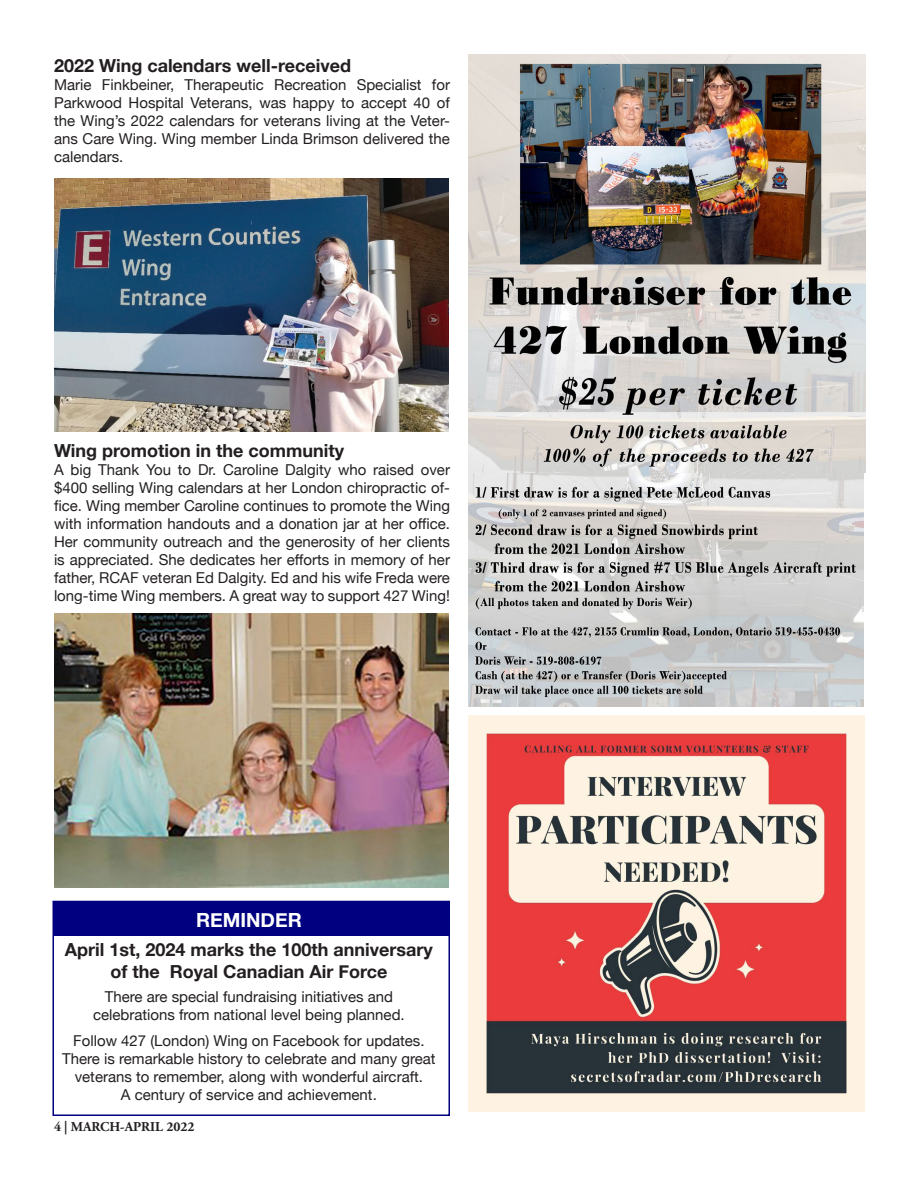
<style>
.page{position:relative;width:918px;height:1188px;background:#fff}
.page>*{position:absolute;margin:0;border:0;box-sizing:border-box;transform-origin:0 0}
.t1{font:700 19.5px "Helvetica Neue";color:#fff}
.t2{font:700 18px/22.5px "Helvetica Neue";color:#231f20;text-align:center}
.t3{font:15px/18px "Helvetica Neue";color:#231f20;text-align:justify}
.t4{font:700 13.5px "Adobe Garamond Pro";color:#231f20}
</style>
<div class="page">
<div style="left:53px;top:901px;width:396px;height:35px;background:#000080"></div>
<img style="left:468px;top:54px;width:398px;height:418px">
<div style="left:52px;top:901px;width:398px;height:215px;border:2px solid #000080"></div>
<img style="left:54px;top:178px;width:395px;height:254px">
<img style="left:54px;top:613px;width:395px;height:274px">
<img style="left:468px;top:473px;width:396px;height:234px">
<img style="left:468px;top:716px;width:396px;height:396px">
<p class="t2" style="left:54px;top:54px;width:299px">2022 Wing calendars well-received</p>
<p class="t3" style="left:54px;top:76px;width:398px">Marie Finkbeiner, Therapeutic Recreation Specialist for Parkwood Hospital Veterans, was happy to accept 40 of the Wing’s 2022 calendars for veterans living at the Veter&shy;ans Care Wing. Wing member Linda Brimson delivered the calendars.</p>
<p class="t2" style="left:54px;top:440px;width:292px">Wing promotion in the community</p>
<p class="t3" style="left:54px;top:462px;width:398px">A big Thank You to Dr. Caroline Dalgity who raised over $400 selling Wing calendars at her London chiropractic of&shy;fice. Wing member Caroline continues to promote the Wing with information handouts and a donation jar at her office.<br>Her community outreach and the generosity of her clients is appreciated. She dedicates her efforts in memory of her father, RCAF veteran Ed Dalgity. Ed and his wife Freda were long-time Wing members. A great way to support 427 Wing!</p>
<p class="t1" style="left:196px;top:905px;width:107px">REMINDER</p>
<p class="t2" style="left:65px;top:938px;width:370px">April 1st, 2024 marks the 100th anniversary of the Royal Canadian Air Force</p>
<p class="t3" style="left:93px;top:989px;width:313px;text-align:center">There are special fundraising initiatives and celebrations from national level being planned.</p>
<p class="t3" style="left:73px;top:1032px;width:353px">Follow 427 (London) Wing on Facebook for updates.</p>
<p class="t3" style="left:62px;top:1050px;width:375px;text-align:center">There is remarkable history to celebrate and many great veterans to remember, along with wonderful aircraft.<br>A century of service and achievement.</p>
<p class="t4" style="left:54px;top:1118px;width:142px">4 | MARCH-APRIL 2022</p>
</div>
